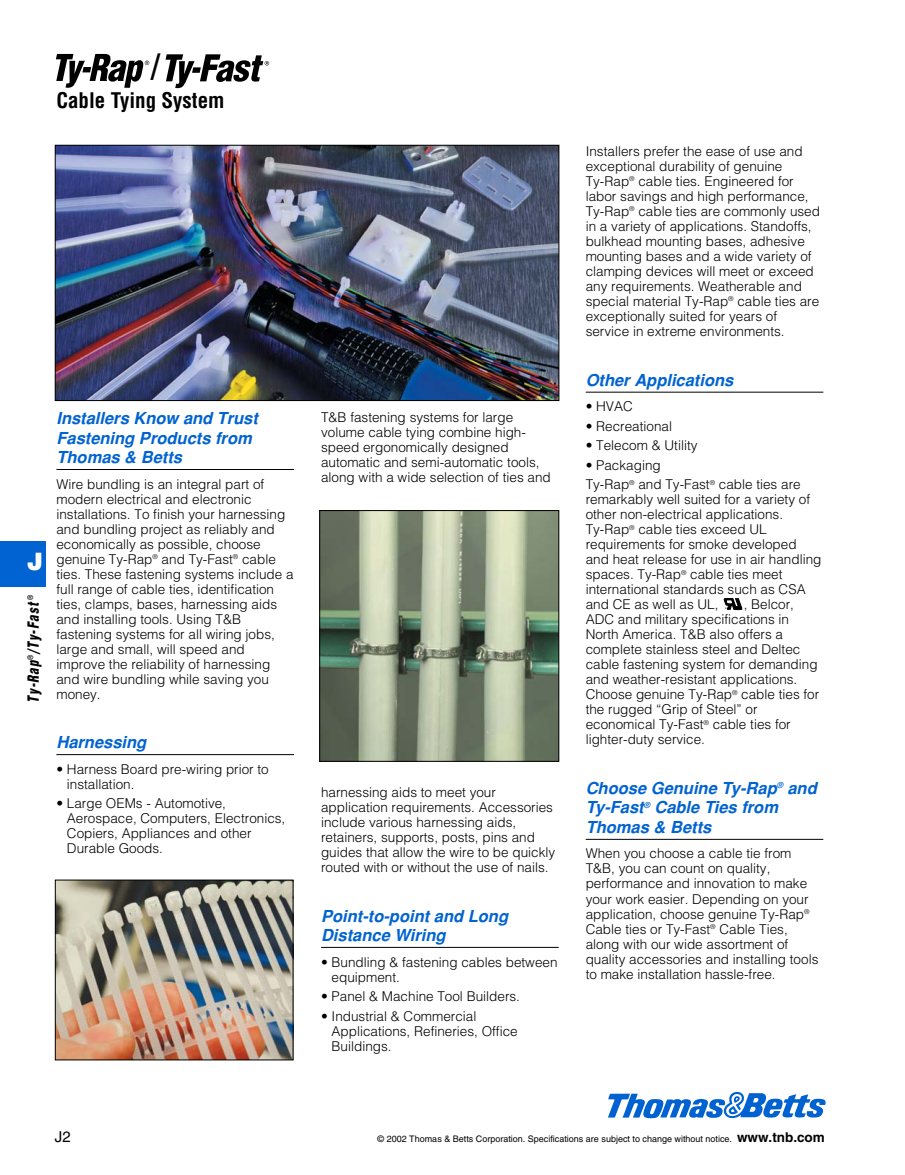
<style>
.page{position:relative;width:905px;height:1175px;background:#fff}
.page>*{position:absolute;margin:0;border:0;box-sizing:border-box;transform-origin:0 0}
.t1{font:700 condensed 31.5px "Helvetica";color:#000}
.t2{font:900 24px "Helvetica";color:#fff}
.t3{font:700 condensed 21px "Helvetica";color:#000}
.t4{font:italic 700 16.5px/19.5px "Helvetica";color:#0063d1}
.t5{font:italic 900 condensed 15px "Helvetica";letter-spacing:.1em;color:#000;scale:.84 1}
.t6{font:15px "Helvetica";color:#000}
.t7{font:300 13.5px/15px "Helvetica";color:#000}
.t8{font:9px "Helvetica";color:#000}
.t9{font:2.1px "Helvetica";color:#000}
.s1{font-weight:700;font-size:13.5px}
</style>
<div class="page">
<img style="left:0;top:53px;width:826px;height:1066px">
<h1 class="t1" style="left:151px;top:53px;width:10px">/</h1>
<h3 class="t3" style="left:56px;top:92px;width:170px">Cable Tying System</h3>
<h2 class="t2" style="left:27px;top:553px;width:18px">J</h2>
<p class="t5" style="left:28px;top:703px;width:130px;rotate:-90deg">Ty-Rap<sup>®</sup>/Ty-Fast<sup>®</sup></p>
<p class="t4" style="left:56px;top:410px;width:203px">Installers Know and Trust<br>Fastening Products from<br>Thomas &amp; Betts</p>
<p class="t7" style="left:56px;top:477px;width:239px">Wire bundling is an integral part of modern electrical and electronic installations. To finish your harnessing and bundling project as reliably and economically as possible, choose genuine Ty-Rap<sup>®</sup> and Ty-Fast<sup>®</sup> cable ties. These fastening systems include a full range of cable ties, identification ties, clamps, bases, harnessing aids and installing tools. Using T&amp;B fastening systems for all wiring jobs, large and small, will speed and improve the reliability of harnessing and wire bundling while saving you money.</p>
<p class="t4" style="left:56px;top:734px;width:91px">Harnessing</p>
<p class="t7" style="left:67px;top:762px;width:203px;text-indent:-11px">• Harness Board pre-wiring prior to installation.</p>
<p class="t7" style="left:67px;top:797px;width:220px;text-indent:-11px">• Large OEMs - Automotive,<br>Aerospace, Computers, Electronics,<br>Copiers, Appliances and other<br>Durable Goods.</p>
<p class="t7" style="left:321px;top:411px;width:231px">T&amp;B fastening systems for large volume cable tying combine high&shy;speed ergonomically designed automatic and semi-automatic tools, along with a wide selection of ties and</p>
<p class="t7" style="left:321px;top:786px;width:236px">harnessing aids to meet your application requirements. Accessories include various harnessing aids, retainers, supports, posts, pins and guides that allow the wire to be quickly routed with or without the use of nails.</p>
<p class="t4" style="left:321px;top:907px;width:188px">Point-to-point and Long<br>Distance Wiring</p>
<p class="t7" style="left:331px;top:955px;width:227px;text-indent:-11px">• Bundling &amp; fastening cables between equipment.</p>
<p class="t7" style="left:321px;top:990px;width:200px">• Panel &amp; Machine Tool Builders.</p>
<p class="t7" style="left:331px;top:1009px;width:188px;text-indent:-11px">• Industrial &amp; Commercial<br>Applications, Refineries, Office<br>Buildings.</p>
<p class="t7" style="left:585px;top:145px;width:236px">Installers prefer the ease of use and exceptional durability of genuine Ty-Rap<sup>®</sup> cable ties. Engineered for labor savings and high performance, Ty-Rap<sup>®</sup> cable ties are commonly used in a variety of applications. Standoffs, bulkhead mounting bases, adhesive mounting bases and a wide variety of clamping devices will meet or exceed any requirements. Weatherable and special material Ty-Rap<sup>®</sup> cable ties are exceptionally suited for years of service in extreme environments.</p>
<p class="t4" style="left:585px;top:372px;width:149px">Other Applications</p>
<p class="t7" style="left:585px;top:400px;width:49px">• HVAC</p>
<p class="t7" style="left:585px;top:420px;width:88px">• Recreational</p>
<p class="t7" style="left:585px;top:439px;width:113px">• Telecom &amp; Utility</p>
<p class="t7" style="left:585px;top:456px;width:216px;line-height:19.5px">• Packaging<br>Ty-Rap<sup>®</sup> and Ty-Fast<sup>®</sup> cable ties are</p>
<p class="t7" style="left:585px;top:493px;width:237px">remarkably well suited for a variety of other non-electrical applications.<br>Ty-Rap<sup>®</sup> cable ties exceed UL requirements for smoke developed and heat release for use in air handling spaces. Ty-Rap<sup>®</sup> cable ties meet international standards such as CSA and CE as well as UL,</p>
<p class="t7" style="left:585px;top:598px;width:235px;text-indent:158px">, Belcor,<br>ADC and military specifications in<br>North America. T&amp;B also offers a complete stainless steel and Deltec cable fastening system for demanding and weather-resistant applications.<br>Choose genuine Ty-Rap<sup>®</sup> cable ties for the rugged “Grip of Steel” or economical Ty-Fast<sup>®</sup> cable ties for lighter-duty service.</p>
<p class="t4" style="left:585px;top:780px;width:232px">Choose Genuine Ty-Rap<sup>®</sup> and<br>Ty-Fast<sup>®</sup> Cable Ties from<br>Thomas &amp; Betts</p>
<p class="t7" style="left:585px;top:847px;width:234px">When you choose a cable tie from T&amp;B, you can count on quality, performance and innovation to make your work easier. Depending on your application, choose genuine Ty-Rap<sup>® </sup>Cable ties or Ty-Fast<sup>®</sup> Cable Ties, along with our wide assortment of quality accessories and installing tools to make installation hassle-free.</p>
<p class="t9" style="left:725px;top:608px;width:3px">®</p>
<p class="t6" style="left:55px;top:1131px;width:17px">J2</p>
<p class="t8" style="left:377px;top:1135px;width:448px">© 2002 Thomas &amp; Betts Corporation. Specifications are subject to change without notice. <span class="s1">www.tnb.com</span></p>
</div>
